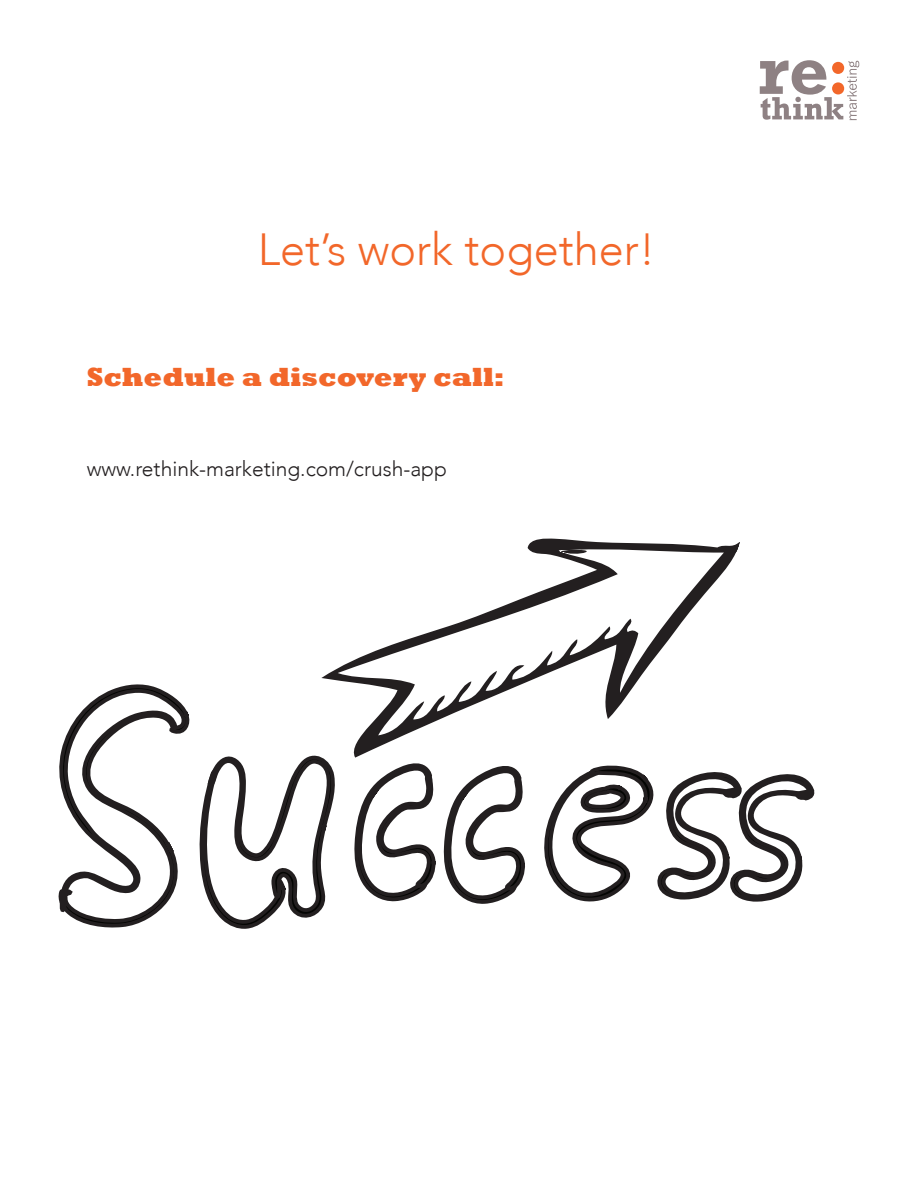
<style>
.page{position:relative;width:918px;height:1188px;background:#fff}
.page>*{position:absolute;margin:0;border:0;box-sizing:border-box;transform-origin:0 0}
.t1{font:300 45px "Avenir";color:#f2672a}
.t2{font:800 27px "Rockwell";color:#f2672a}
.t3{font:300 21px "Avenir";color:#231f20}
</style>
<div class="page">
<svg style="left:58px;top:684px;width:132px;height:244px"></svg>
<svg style="left:199px;top:755px;width:136px;height:174px"></svg>
<svg style="left:354px;top:763px;width:461px;height:141px"></svg>
<svg style="left:321px;top:538px;width:419px;height:220px"></svg>
<svg style="left:760px;top:60px;width:99px;height:60px"></svg>
<h1 class="t1" style="left:258px;top:223px;width:399px">Let’s work together!</h1>
<p class="t2" style="left:87px;top:361px;width:419px">Schedule a discovery call:</p>
<p class="t3" style="left:87px;top:456px;width:362px">www.rethink-marketing.com/crush-app</p>
</div>
